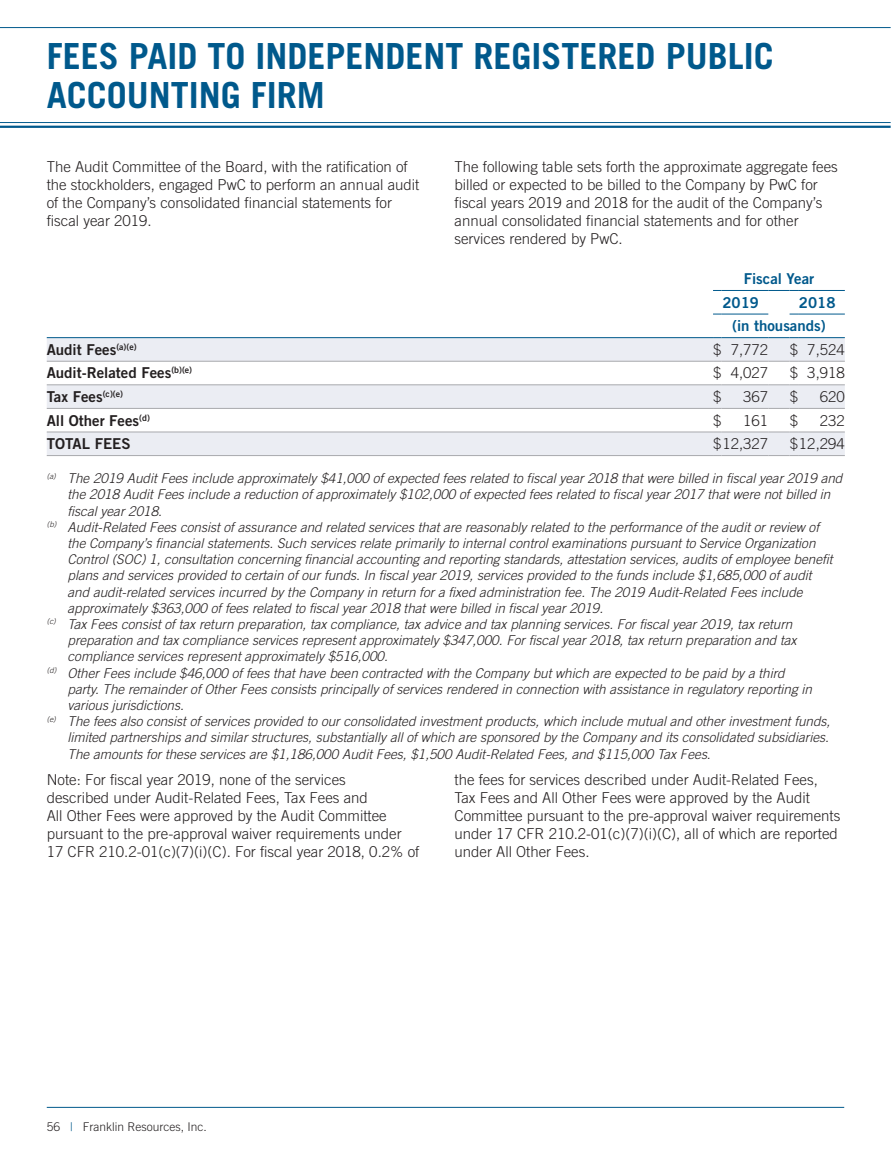
<style>
.page{position:relative;width:891px;height:1161px;background:#fff}
.page>*{position:absolute;margin:0;border:0;box-sizing:border-box;transform-origin:0 0}
.t1{font:700 36px/39px "Trade Gothic LT Std";color:#00598c}
.t2{font:300 15px/18px "Trade Gothic LT Std";color:#231f20}
.t3{font:15px "Trade Gothic LT Std Bd 2";color:#231f20}
.t4{font:15px/23.5px "Trade Gothic LT Std Bd 2";color:#00598c}
.t5{font:italic 300 13.5px "Trade Gothic LT Std";color:#231f20}
.t6{font:300 12px "Trade Gothic LT Std";color:#231f20}
.s1{color:#00598c}
</style>
<div class="page">
<hr style="left:47px;top:1107px;width:797px;height:1px;background:#00598c">
<hr style="left:0;top:122px;width:891px;height:1px;background:#00598c">
<hr style="left:0;top:126px;width:891px;height:2px;background:#00598c">
<hr style="left:0;top:27px;width:891px;height:1px;background:#00598c">
<svg style="left:47px;top:338px;width:798px;height:117px;fill:#ebedf3"></svg>
<hr style="left:47px;top:361px;width:666px;height:1px;background:#a8a9ad">
<hr style="left:722px;top:361px;width:46px;height:1px;background:#a8a9ad">
<svg style="left:768px;top:361px;width:30px;height:1px"></svg>
<hr style="left:798px;top:361px;width:47px;height:1px;background:#a8a9ad">
<hr style="left:47px;top:384px;width:666px;height:1px;background:#a8a9ad">
<hr style="left:722px;top:384px;width:46px;height:1px;background:#a8a9ad">
<svg style="left:768px;top:384px;width:30px;height:1px"></svg>
<hr style="left:798px;top:384px;width:47px;height:1px;background:#a8a9ad">
<hr style="left:47px;top:408px;width:666px;height:1px;background:#a8a9ad">
<hr style="left:722px;top:408px;width:46px;height:1px;background:#a8a9ad">
<svg style="left:768px;top:408px;width:30px;height:1px"></svg>
<hr style="left:798px;top:408px;width:47px;height:1px;background:#a8a9ad">
<hr style="left:47px;top:432px;width:666px;height:1px;background:#a8a9ad">
<hr style="left:722px;top:432px;width:46px;height:1px;background:#a8a9ad">
<svg style="left:768px;top:432px;width:30px;height:1px"></svg>
<hr style="left:798px;top:432px;width:47px;height:1px;background:#a8a9ad">
<hr style="left:47px;top:455px;width:666px;height:1px;background:#a8a9ad">
<hr style="left:722px;top:455px;width:46px;height:1px;background:#a8a9ad">
<svg style="left:768px;top:455px;width:30px;height:1px"></svg>
<hr style="left:798px;top:455px;width:47px;height:1px;background:#a8a9ad">
<hr style="left:47px;top:337px;width:666px;height:1px;background:#00598c">
<hr style="left:722px;top:290px;width:46px;height:1px;background:#00598c">
<svg style="left:768px;top:290px;width:30px;height:1px"></svg>
<hr style="left:798px;top:290px;width:47px;height:1px;background:#00598c">
<hr style="left:722px;top:314px;width:46px;height:1px;background:#00598c">
<hr style="left:798px;top:314px;width:47px;height:1px;background:#00598c">
<hr style="left:722px;top:337px;width:46px;height:1px;background:#00598c">
<svg style="left:768px;top:337px;width:30px;height:1px"></svg>
<hr style="left:798px;top:337px;width:47px;height:1px;background:#00598c">
<h1 class="t1" style="left:47px;top:36px;width:728px">FEES PAID TO INDEPENDENT REGISTERED PUBLIC<br>ACCOUNTING FIRM</h1>
<p class="t2" style="left:47px;top:157px;width:374px">The Audit Committee of the Board, with the ratification of the stockholders, engaged PwC to perform an annual audit of the Company’s consolidated financial statements for fiscal year 2019.</p>
<p class="t2" style="left:455px;top:157px;width:385px">The following table sets forth the approximate aggregate fees billed or expected to be billed to the Company by PwC for fiscal years 2019 and 2018 for the audit of the Company’s annual consolidated financial statements and for other services rendered by PwC.</p>
<p class="t4" style="left:722px;top:267px;width:93px;text-indent:21px">Fiscal Year<br>2019</p>
<p class="t4" style="left:732px;top:290px;width:105px;text-indent:67px">2018 (in thousands)</p>
<p class="t3" style="left:47px;top:340px;width:91px">Audit Fees<sup>(a)(e)</sup></p>
<p class="t2" style="left:713px;top:340px;width:57px">$ 7,772</p>
<p class="t2" style="left:790px;top:340px;width:57px">$ 7,524</p>
<p class="t3" style="left:47px;top:364px;width:147px">Audit-Related Fees<sup>(b)(e)</sup></p>
<p class="t2" style="left:713px;top:364px;width:57px">$ 4,027</p>
<p class="t2" style="left:790px;top:364px;width:57px">$ 3,918</p>
<p class="t3" style="left:47px;top:387px;width:78px">Tax Fees<sup>(c)(e)</sup></p>
<p class="t2" style="left:713px;top:388px;width:10px">$</p>
<p class="t2" style="left:743px;top:388px;width:27px">367</p>
<p class="t2" style="left:790px;top:388px;width:10px">$</p>
<p class="t2" style="left:820px;top:388px;width:27px">620</p>
<p class="t3" style="left:47px;top:411px;width:105px">All Other Fees<sup>(d)</sup></p>
<p class="t2" style="left:713px;top:411px;width:10px">$</p>
<p class="t2" style="left:743px;top:411px;width:27px">161</p>
<p class="t2" style="left:790px;top:411px;width:10px">$</p>
<p class="t2" style="left:820px;top:411px;width:27px">232</p>
<p class="t3" style="left:47px;top:435px;width:85px">TOTAL FEES</p>
<p class="t2" style="left:713px;top:435px;width:57px">$12,327</p>
<p class="t2" style="left:790px;top:435px;width:57px">$12,294</p>
<p class="t5" style="left:47px;top:470px;width:797px"><sup>(a)</sup> The 2019 Audit Fees include approximately $41,000 of expected fees related to fiscal year 2018 that were billed in fiscal year 2019 and</p>
<p class="t5" style="left:68px;top:487px;width:764px">the 2018 Audit Fees include a reduction of approximately $102,000 of expected fees related to fiscal year 2017 that were not billed in</p>
<p class="t5" style="left:68px;top:503px;width:96px">fiscal year 2018.</p>
<p class="t5" style="left:47px;top:519px;width:774px"><sup>(b)</sup> Audit-Related Fees consist of assurance and related services that are reasonably related to the performance of the audit or review of</p>
<p class="t5" style="left:68px;top:535px;width:750px">the Company’s financial statements. Such services relate primarily to internal control examinations pursuant to Service Organization</p>
<p class="t5" style="left:68px;top:551px;width:767px">Control (SOC) 1, consultation concerning financial accounting and reporting standards, attestation services, audits of employee benefit</p>
<p class="t5" style="left:68px;top:568px;width:746px">plans and services provided to certain of our funds. In fiscal year 2019, services provided to the funds include $1,685,000 of audit</p>
<p class="t5" style="left:68px;top:584px;width:737px">and audit-related services incurred by the Company in return for a fixed administration fee. The 2019 Audit-Related Fees include</p>
<p class="t5" style="left:68px;top:600px;width:537px">approximately $363,000 of fees related to fiscal year 2018 that were billed in fiscal year 2019.</p>
<p class="t5" style="left:47px;top:616px;width:747px"><sup>(c)</sup> Tax Fees consist of tax return preparation, tax compliance, tax advice and tax planning services. For fiscal year 2019, tax return</p>
<p class="t5" style="left:68px;top:632px;width:731px">preparation and tax compliance services represent approximately $347,000. For fiscal year 2018, tax return preparation and tax</p>
<p class="t5" style="left:68px;top:649px;width:322px">compliance services represent approximately $516,000.</p>
<p class="t5" style="left:47px;top:665px;width:739px"><sup>(d)</sup> Other Fees include $46,000 of fees that have been contracted with the Company but which are expected to be paid by a third</p>
<p class="t5" style="left:68px;top:681px;width:746px">party. The remainder of Other Fees consists principally of services rendered in connection with assistance in regulatory reporting in</p>
<p class="t5" style="left:68px;top:697px;width:118px">various jurisdictions.</p>
<p class="t5" style="left:47px;top:713px;width:785px"><sup>(e)</sup> The fees also consist of services provided to our consolidated investment products, which include mutual and other investment funds,</p>
<p class="t5" style="left:68px;top:730px;width:763px">limited partnerships and similar structures, substantially all of which are sponsored by the Company and its consolidated subsidiaries.</p>
<p class="t5" style="left:68px;top:746px;width:645px">The amounts for these services are $1,186,000 Audit Fees, $1,500 Audit-Related Fees, and $115,000 Tax Fees.</p>
<p class="t2" style="left:47px;top:771px;width:374px">Note: For fiscal year 2019, none of the services<br>described under Audit-Related Fees, Tax Fees and<br>All Other Fees were approved by the Audit Committee pursuant to the pre-approval waiver requirements under 17 CFR 210.2-01(c)(7)(i)(C). For fiscal year 2018, 0.2% of</p>
<p class="t2" style="left:455px;top:771px;width:387px">the fees for services described under Audit-Related Fees, Tax Fees and All Other Fees were approved by the Audit Committee pursuant to the pre-approval waiver requirements under 17 CFR 210.2-01(c)(7)(i)(C), all of which are reported under All Other Fees.</p>
<p class="t6" style="left:47px;top:1120px;width:162px">56 <span class="s1">|</span> Franklin Resources, Inc.</p>
</div>
